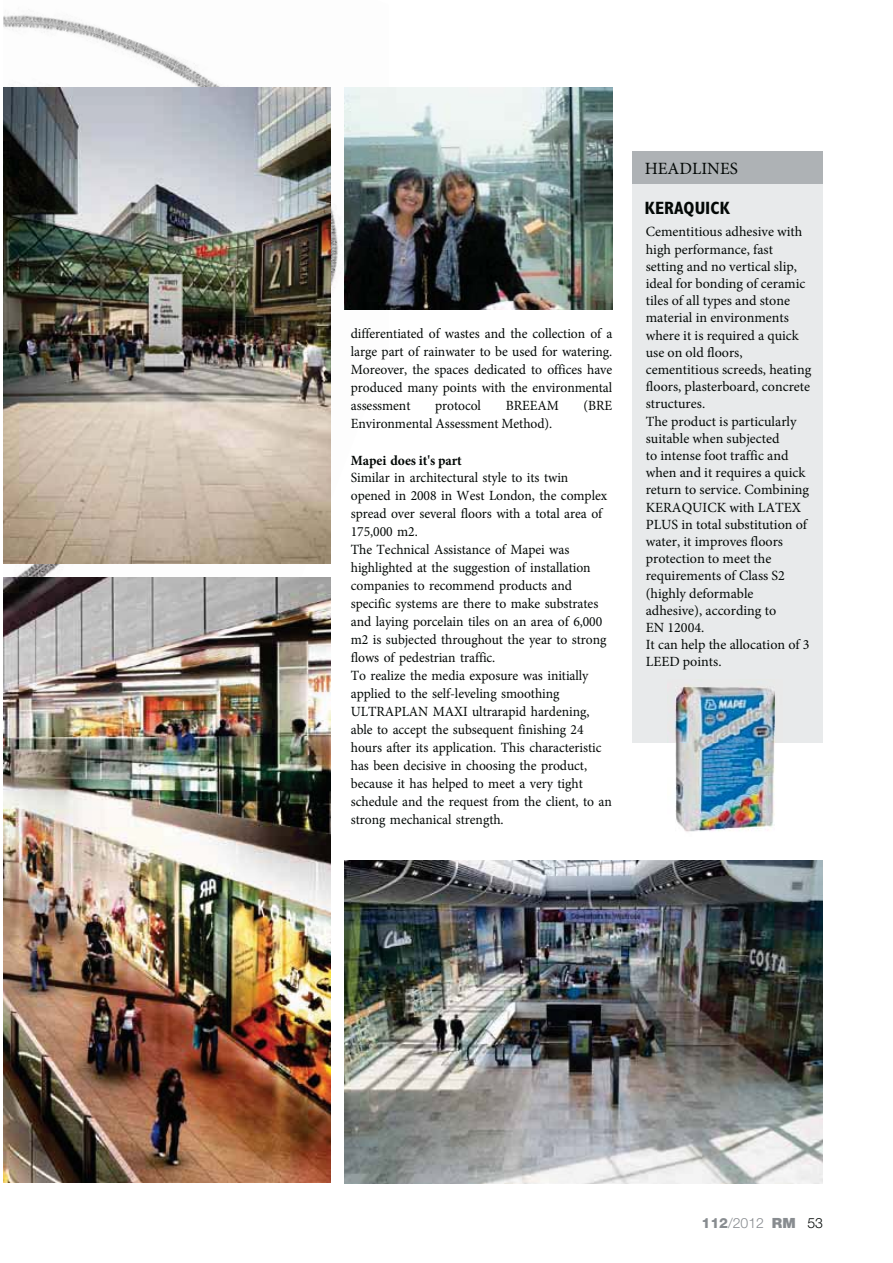
<style>
.page{position:relative;width:893px;height:1263px;background:#fff}
.page>*{position:absolute;margin:0;border:0;box-sizing:border-box;transform-origin:0 0}
.t1{font:700 condensed 17.85px "Gill Sans Std";color:#030806}
.t2{font:17.25px "Minion Pro";color:#030806}
.t3{font:14.1px/17.2px "Minion Pro";letter-spacing:-.005em;color:#030806}
.t4{font:700 14.1px "Minion Pro";letter-spacing:-.005em;color:#030806}
.t5{font:300 14.1px "Helvetica Neue LT Std";color:#888c90}
.s1{font-weight:800}
.s2{font-weight:900}
.s3{color:#030806}
</style>
<div class="page">
<img style="left:3px;top:15px;width:386px;height:562px">
<img style="left:3px;top:577px;width:328px;height:605px">
<img style="left:3px;top:88px;width:328px;height:476px">
<img style="left:344px;top:860px;width:479px;height:323px">
<div style="left:632px;top:151px;width:191px;height:34px;background:#aeb2b5"></div>
<div style="left:632px;top:184px;width:191px;height:558px;background:#e8eaeb"></div>
<img style="left:668px;top:685px;width:114px;height:147px">
<img style="left:344px;top:88px;width:268px;height:221px">
<p class="t3" style="left:351px;top:325px;width:263px;line-height:18px;text-align:justify">differentiated of wastes and the collection of a large part of rainwater to be used for watering.<br>Moreover, the spaces dedicated to offices have produced many points with the environmental assessment</p>
<p class="t3" style="left:435px;top:397px;width:47px">protocol</p>
<p class="t3" style="left:506px;top:397px;width:55px">BREEAM</p>
<p class="t3" style="left:584px;top:397px;width:30px">(BRE</p>
<p class="t3" style="left:351px;top:415px;width:203px">Environmental Assessment Method).</p>
<p class="t4" style="left:351px;top:450px;width:112px">Mapei does it's part</p>
<p class="t3" style="left:351px;top:469px;width:263px;line-height:18px">Similar in architectural style to its twin<br>opened in 2008 in West London, the complex spread over several floors with a total area of 175,000 m2.<br>The Technical Assistance of Mapei was highlighted at the suggestion of installation companies to recommend products and specific systems are there to make substrates and laying porcelain tiles on an area of 6,000 m2 is subjected throughout the year to strong flows of pedestrian traffic.<br>To realize the media exposure was initially applied to the self-leveling smoothing ULTRAPLAN MAXI ultrarapid hardening, able to accept the subsequent finishing 24 hours after its application. This characteristic has been decisive in choosing the product, because it has helped to meet a very tight schedule and the request from the client, to an strong mechanical strength.</p>
<p class="t2" style="left:645px;top:157px;width:95px">HEADLINES</p>
<p class="t1" style="left:645px;top:197px;width:87px">KERAQUICK</p>
<p class="t3" style="left:646px;top:223px;width:167px">Cementitious adhesive with high performance, fast setting and no vertical slip, ideal for bonding of ceramic tiles of all types and stone material in environments where it is required a quick use on old floors, cementitious screeds, heating floors, plasterboard, concrete structures.<br>The product is particularly suitable when subjected<br>to intense foot traffic and when and it requires a quick return to service. Combining<br>KERAQUICK with LATEX<br>PLUS in total substitution of water, it improves floors protection to meet the requirements of Class S2 (highly deformable adhesive), according to<br>EN 12004.<br>It can help the allocation of 3<br>LEED points.</p>
<p class="t5" style="left:701px;top:1218px;width:123px"><span class="s1">112</span>/2012 <span class="s2">RM</span> <span class="s3">53</span></p>
</div>
